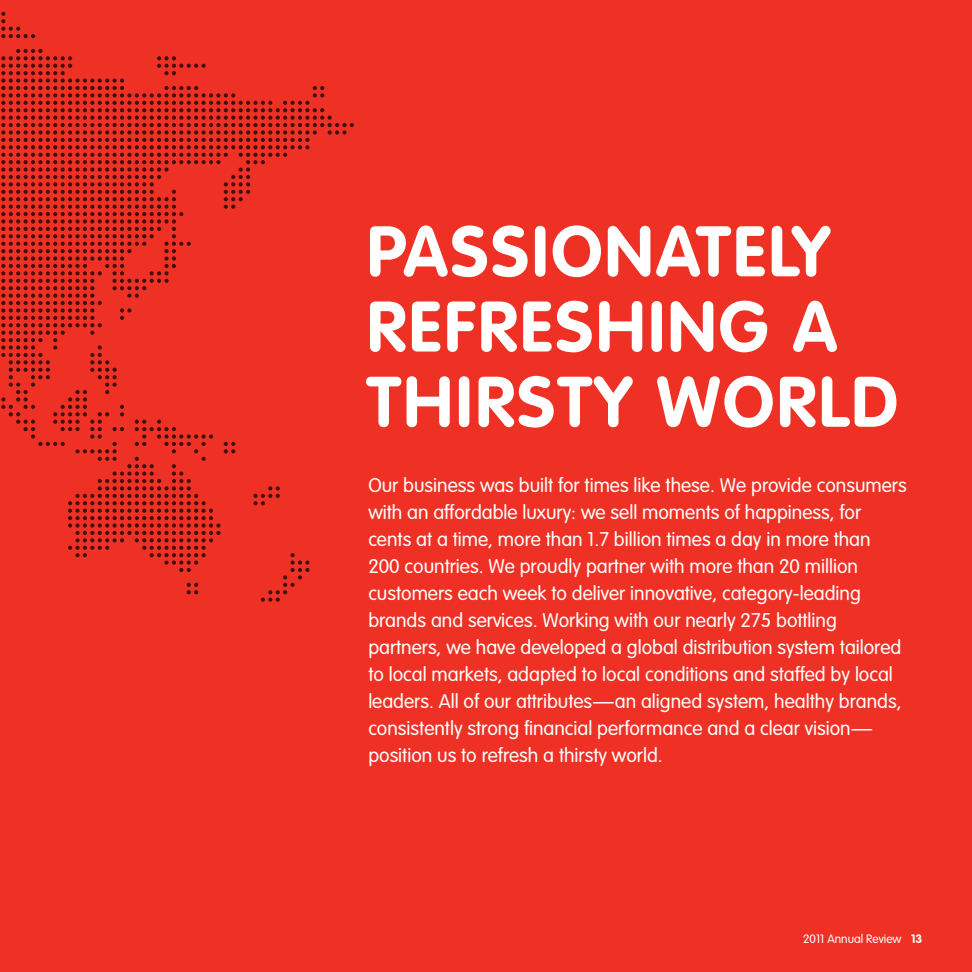
<style>
.page{position:relative;width:972px;height:972px;background:#ee3124}
.page>*{position:absolute;margin:0;border:0;box-sizing:border-box;transform-origin:0 0}
.t1{font:700 70.35px/75.3px "VAG Rounded Std";letter-spacing:.04em;color:#fff}
.t2{font:300 19.5px/27px "VAG Rounded Std";color:#fff}
.t3{font:300 12px "VAG Rounded Std";color:#fff}
.s1{font-weight:700}
</style>
<div class="page">
<svg style="left:1px;top:12px;width:34px;height:26px"></svg>
<svg style="left:1px;top:49px;width:353px;height:553px"></svg>
<h1 class="t1" style="left:367px;top:217px;width:528px">PASSIONATELY<br>REFRESHING A<br>THIRSTY WORLD</h1>
<p class="t2" style="left:368px;top:472px;width:540px">Our business was built for times like these. We provide consumers with an affordable luxury: we sell moments of happiness, for cents at a time, more than 1.7 billion times a day in more than 200 countries. We proudly partner with more than 20 million customers each week to deliver innovative, category-leading brands and services. Working with our nearly 275 bottling partners, we have developed a global distribution system tailored to local markets, adapted to local conditions and staffed by local leaders. All of our attributes—an aligned system, healthy brands, consistently strong financial performance and a clear vision— position us to refresh a thirsty world.</p>
<p class="t3" style="left:803px;top:932px;width:121px">2011 Annual Review <span class="s1">13</span></p>
</div>
